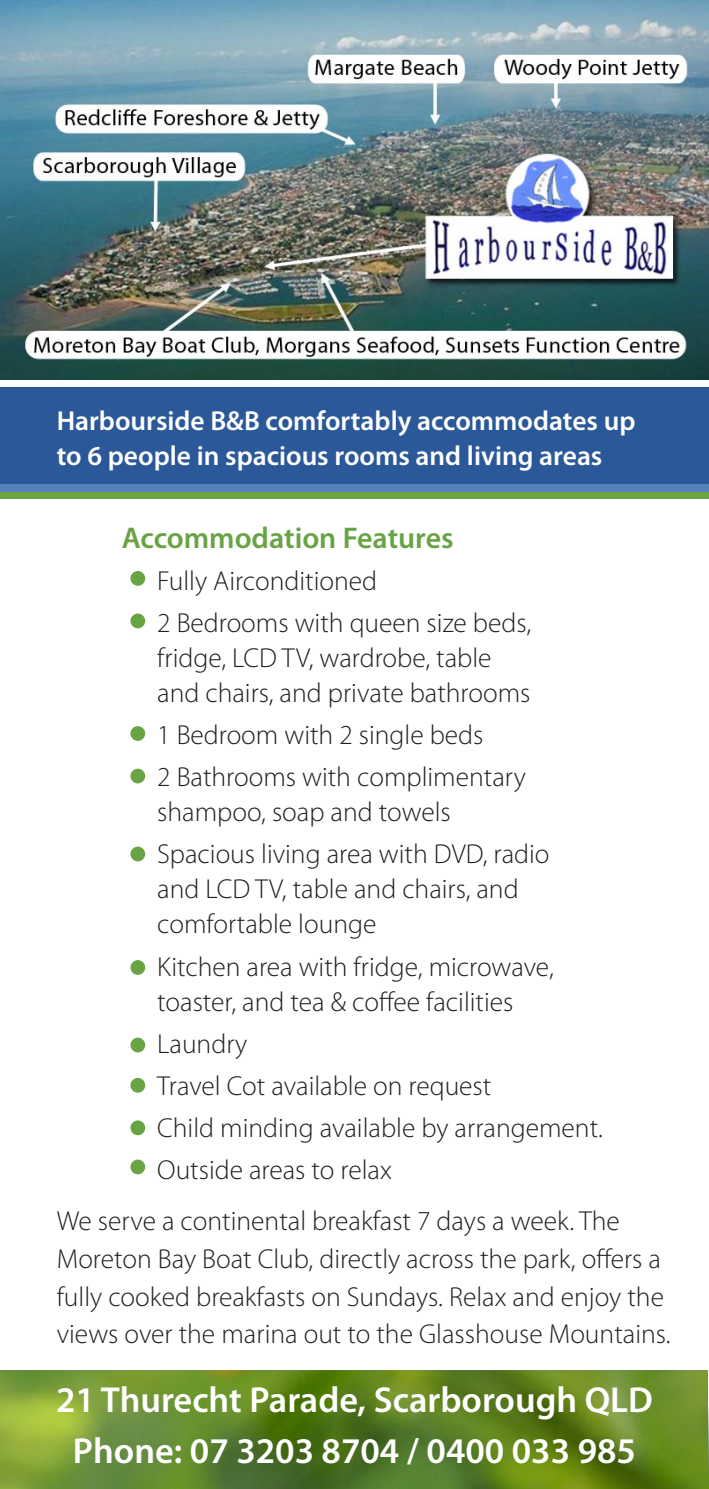
<style>
.page{position:relative;width:709px;height:1489px;background:#fff}
.page>*{position:absolute;margin:0;border:0;box-sizing:border-box;transform-origin:0 0}
.t1{font:600 36.25px "Myriad Pro";color:#fff}
.t2{font:600 30px "Myriad Pro";color:#68a344}
.t3{font:300 27.5px/35px "Myriad Pro";color:#212120}
.t4{font:600 27.5px/35px "Myriad Pro";color:#fff}
</style>
<div class="page">
<svg style="left:0;top:491px;width:709px;height:7px;background:#659e54"></svg>
<div style="left:0;top:387px;width:709px;height:102px;background:#2a5899"></div>
<img style="left:0;top:0;width:709px;height:379px">
<div style="left:0;top:484px;width:709px;height:7px;background:#5681b9"></div>
<img style="left:0;top:1370px;width:709px;height:118px">
<div style="left:130px;top:613px;width:15px;height:15px;background:#68a344;border-radius:50%"></div>
<div style="left:130px;top:726px;width:15px;height:15px;background:#68a344;border-radius:50%"></div>
<div style="left:130px;top:768px;width:15px;height:15px;background:#68a344;border-radius:50%"></div>
<div style="left:130px;top:846px;width:15px;height:15px;background:#68a344;border-radius:50%"></div>
<div style="left:130px;top:960px;width:15px;height:14px;background:#68a344;border-radius:50%"></div>
<div style="left:130px;top:1037px;width:15px;height:15px;background:#68a344;border-radius:50%"></div>
<div style="left:130px;top:1077px;width:15px;height:15px;background:#68a344;border-radius:50%"></div>
<div style="left:130px;top:1120px;width:15px;height:15px;background:#68a344;border-radius:50%"></div>
<div style="left:130px;top:1159px;width:15px;height:15px;background:#68a344;border-radius:50%"></div>
<div style="left:130px;top:571px;width:15px;height:14px;background:#68a344;border-radius:50%"></div>
<p class="t4" style="left:57px;top:404px;width:580px">Harbourside B&amp;B comfortably accommodates up to 6 people in spacious rooms and living areas</p>
<p class="t2" style="left:122px;top:521px;width:333px">Accommodation Features</p>
<p class="t3" style="left:157px;top:563px;width:221px">Fully Airconditioned</p>
<p class="t3" style="left:157px;top:605px;width:375px">2 Bedrooms with queen size beds, fridge, LCD TV, wardrobe, table and chairs, and private bathrooms</p>
<p class="t3" style="left:157px;top:718px;width:328px">1 Bedroom with 2 single beds</p>
<p class="t3" style="left:157px;top:760px;width:370px">2 Bathrooms with complimentary shampoo, soap and towels</p>
<p class="t3" style="left:157px;top:837px;width:394px">Spacious living area with DVD, radio and LCD TV, table and chairs, and comfortable lounge</p>
<p class="t3" style="left:157px;top:949px;width:398px">Kitchen area with fridge, microwave, toaster, and tea &amp; coffee facilities</p>
<p class="t3" style="left:157px;top:1026px;width:92px">Laundry</p>
<p class="t3" style="left:157px;top:1068px;width:336px">Travel Cot available on request</p>
<p class="t3" style="left:157px;top:1110px;width:447px">Child minding available by arrangement.</p>
<p class="t3" style="left:157px;top:1152px;width:236px">Outside areas to relax</p>
<p class="t3" style="left:57px;top:1202px;width:615px;line-height:37.5px">We serve a continental breakfast 7 days a week. The Moreton Bay Boat Club, directly across the park, offers a fully cooked breakfasts on Sundays. Relax and enjoy the views over the marina out to the Glasshouse Mountains.</p>
<p class="t1" style="left:56px;top:1379px;width:598px">21 Thurecht Parade, Scarborough QLD</p>
<p class="t1" style="left:73px;top:1430px;width:564px">Phone: 07 3203 8704 / 0400 033 985</p>
</div>
